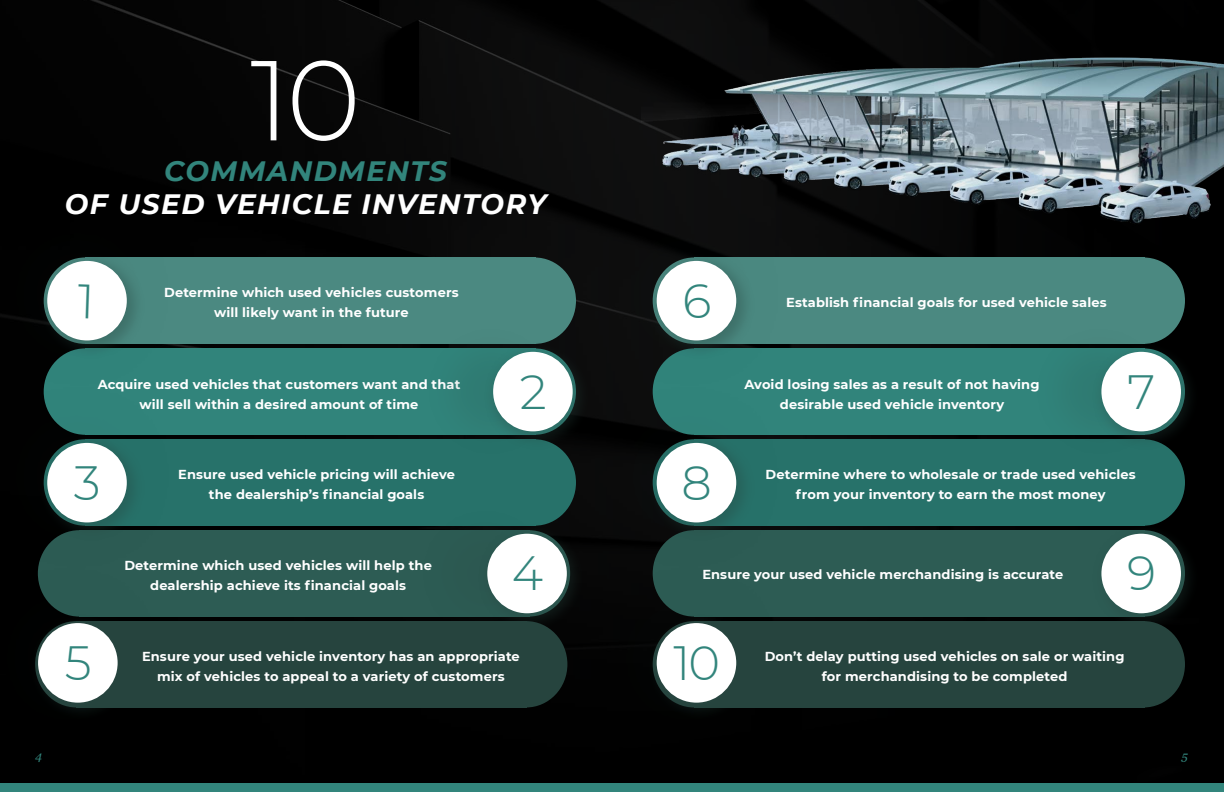
<style>
.page{position:relative;width:1224px;height:792px;background:#fff}
.page>*{position:absolute;margin:0;border:0;box-sizing:border-box;transform-origin:0 0}
.t1{font:300 113.3px "Montserrat";color:#fff}
.t2{font:300 48px "Montserrat";color:#32857c}
.t3{font:italic 700 28px "Montserrat";letter-spacing:.05em;color:#fff}
.t4{font:italic 700 28px "Montserrat";letter-spacing:.05em;color:#32857c}
.t5{font:700 13px/20px "Montserrat";letter-spacing:.01em;color:#fff;text-align:center}
.t6{font:italic 12px "Georgia";color:#32857c}
</style>
<div class="page">
<div style="left:0;top:0;width:301px;height:783px;background:#030303"></div>
<div style="left:301px;top:0;width:923px;height:783px;background:#020202"></div>
<img style="left:642px;top:0;width:582px;height:326px">
<div style="left:85px;top:257px;width:451px;height:87px;background:#4b8981"></div>
<div style="left:493px;top:257px;width:83px;height:87px;background:#4b8981;border-radius:50%"></div>
<div style="left:694px;top:257px;width:451px;height:87px;background:#4b8981"></div>
<div style="left:1102px;top:257px;width:83px;height:87px;background:#4b8981;border-radius:50%"></div>
<div style="left:85px;top:439px;width:451px;height:87px;background:#27726a"></div>
<div style="left:493px;top:439px;width:83px;height:87px;background:#27726a;border-radius:50%"></div>
<div style="left:694px;top:439px;width:451px;height:87px;background:#27726a"></div>
<div style="left:1102px;top:439px;width:83px;height:87px;background:#27726a;border-radius:50%"></div>
<div style="left:76px;top:621px;width:451px;height:86px;background:#26443e"></div>
<div style="left:485px;top:621px;width:82px;height:86px;background:#26443e;border-radius:50%"></div>
<div style="left:694px;top:621px;width:451px;height:86px;background:#26443e"></div>
<div style="left:1102px;top:621px;width:83px;height:86px;background:#26443e;border-radius:50%"></div>
<div style="left:85px;top:348px;width:451px;height:87px;background:#31847b"></div>
<div style="left:694px;top:348px;width:451px;height:87px;background:#31847b"></div>
<div style="left:79px;top:530px;width:451px;height:87px;background:#2d5c54"></div>
<div style="left:694px;top:530px;width:451px;height:87px;background:#2d5c54"></div>
<div style="left:0;top:783px;width:1224px;height:9px;background:#32857c"></div>
<div style="left:0;top:179px;width:195px;height:232px;background:#26443e;opacity:.1"></div>
<div style="left:37px;top:251px;width:109px;height:109px;background:#26443e;opacity:.34"></div>
<div style="left:47px;top:261px;width:80px;height:79px;background:#fff;border-radius:50%"></div>
<div style="left:572px;top:179px;width:232px;height:232px;background:#26443e;opacity:.1"></div>
<div style="left:647px;top:251px;width:108px;height:109px;background:#26443e;opacity:.34"></div>
<div style="left:657px;top:261px;width:79px;height:79px;background:#fff;border-radius:50%"></div>
<div style="left:0;top:361px;width:194px;height:232px;background:#26443e;opacity:.1"></div>
<div style="left:37px;top:433px;width:109px;height:109px;background:#26443e;opacity:.34"></div>
<div style="left:47px;top:443px;width:80px;height:79px;background:#fff;border-radius:50%"></div>
<div style="left:422px;top:323px;width:138px;height:137px;background:#26443e;opacity:.14"></div>
<div style="left:483px;top:342px;width:109px;height:108px;background:#26443e;opacity:.34"></div>
<div style="left:493px;top:352px;width:80px;height:79px;background:#fff;border-radius:50%"></div>
<div style="left:1031px;top:323px;width:138px;height:137px;background:#26443e;opacity:.14"></div>
<div style="left:1092px;top:342px;width:108px;height:108px;background:#26443e;opacity:.34"></div>
<div style="left:1101px;top:352px;width:80px;height:79px;background:#fff;border-radius:50%"></div>
<div style="left:417px;top:505px;width:137px;height:137px;background:#26443e;opacity:.14"></div>
<div style="left:477px;top:524px;width:109px;height:108px;background:#26443e;opacity:.34"></div>
<div style="left:487px;top:534px;width:80px;height:79px;background:#fff;border-radius:50%"></div>
<div style="left:1092px;top:524px;width:108px;height:108px;background:#26443e;opacity:.34"></div>
<div style="left:1101px;top:534px;width:80px;height:79px;background:#fff;border-radius:50%"></div>
<div style="left:572px;top:361px;width:232px;height:232px;background:#26443e;opacity:.1"></div>
<div style="left:647px;top:433px;width:108px;height:109px;background:#26443e;opacity:.34"></div>
<div style="left:657px;top:443px;width:79px;height:79px;background:#fff;border-radius:50%"></div>
<div style="left:0;top:542px;width:185px;height:232px;background:#26443e;opacity:.1"></div>
<div style="left:28px;top:613px;width:109px;height:109px;background:#26443e;opacity:.34"></div>
<div style="left:38px;top:623px;width:80px;height:80px;background:#fff;border-radius:50%"></div>
<div style="left:572px;top:542px;width:232px;height:232px;background:#26443e;opacity:.1"></div>
<div style="left:647px;top:613px;width:108px;height:109px;background:#26443e;opacity:.34"></div>
<div style="left:657px;top:623px;width:79px;height:80px;background:#fff;border-radius:50%"></div>
<h1 class="t1" style="left:250px;top:23px;width:112px">10</h1>
<h3 class="t4" style="left:164px;top:151px;width:284px">COMMANDMENTS</h3>
<h3 class="t3" style="left:65px;top:184px;width:483px">OF USED VEHICLE INVENTORY</h3>
<h2 class="t2" style="left:682px;top:268px;width:30px">6</h2>
<p class="t5" style="left:164px;top:282px;width:296px">Determine which used vehicles customers will likely want in the future</p>
<p class="t5" style="left:786px;top:291px;width:322px">Establish financial goals for used vehicle sales</p>
<h2 class="t2" style="left:520px;top:359px;width:29px">2</h2>
<h2 class="t2" style="left:1128px;top:359px;width:29px">7</h2>
<p class="t5" style="left:98px;top:374px;width:364px">Acquire used vehicles that customers want and that will sell within a desired amount of time</p>
<p class="t5" style="left:745px;top:374px;width:297px">Avoid losing sales as a result of not having desirable used vehicle inventory</p>
<h2 class="t2" style="left:74px;top:450px;width:28px">3</h2>
<h2 class="t2" style="left:682px;top:450px;width:32px">8</h2>
<p class="t5" style="left:178px;top:464px;width:278px">Ensure used vehicle pricing will achieve the dealership’s financial goals</p>
<p class="t5" style="left:766px;top:464px;width:372px">Determine where to wholesale or trade used vehicles from your inventory to earn the most money</p>
<h2 class="t2" style="left:512px;top:541px;width:33px">4</h2>
<h2 class="t2" style="left:1127px;top:541px;width:30px">9</h2>
<p class="t5" style="left:124px;top:555px;width:309px">Determine which used vehicles will help the dealership achieve its financial goals</p>
<p class="t5" style="left:702px;top:564px;width:363px">Ensure your used vehicle merchandising is accurate</p>
<h2 class="t2" style="left:65px;top:630px;width:28px">5</h2>
<h2 class="t2" style="left:674px;top:630px;width:48px">10</h2>
<p class="t5" style="left:142px;top:646px;width:379px">Ensure your used vehicle inventory has an appropriate mix of vehicles to appeal to a variety of customers</p>
<p class="t5" style="left:765px;top:646px;width:361px">Don’t delay putting used vehicles on sale or waiting for merchandising to be completed</p>
<p class="t6" style="left:35px;top:747px;width:8px">4</p>
<p class="t6" style="left:1182px;top:748px;width:8px">5</p>
</div>
